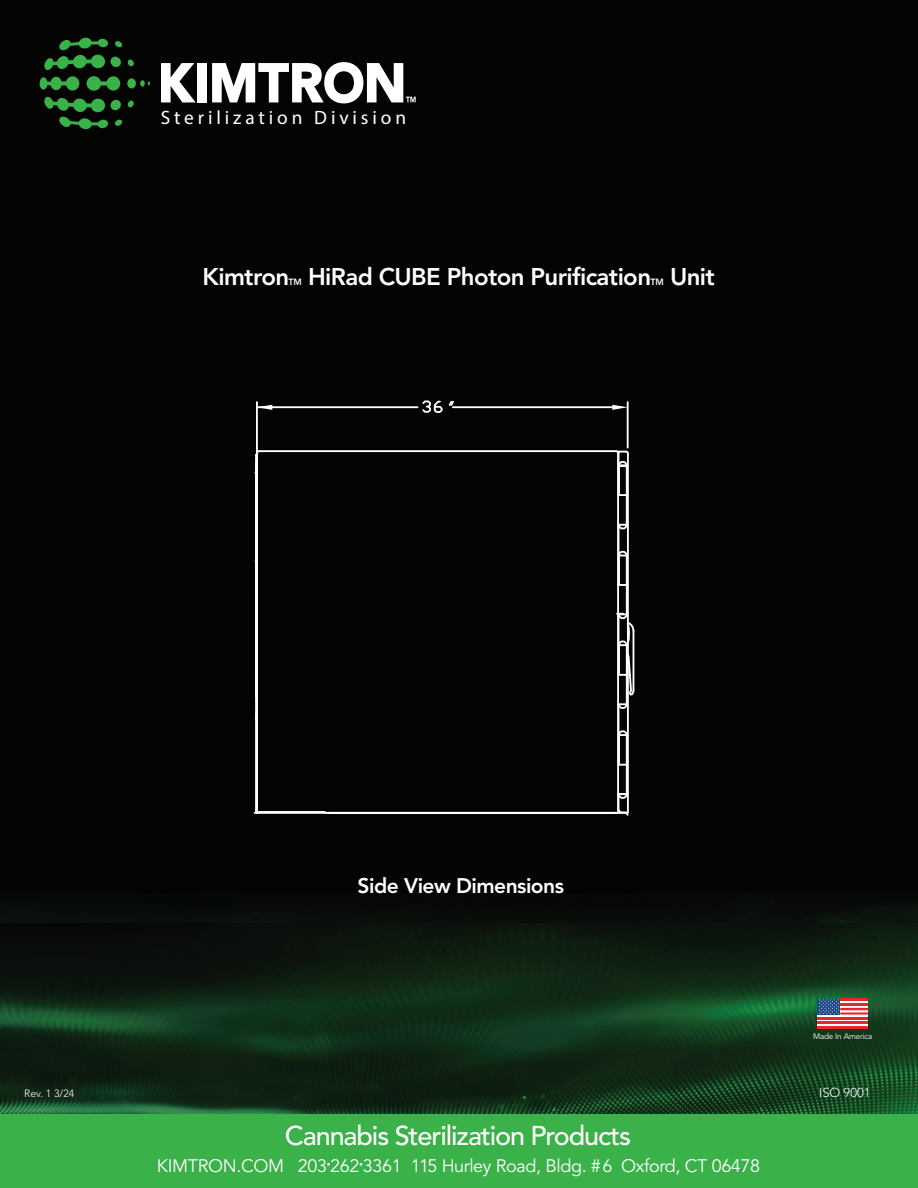
<style>
.page{position:relative;width:918px;height:1188px;background:#fff}
.page>*{position:absolute;margin:0;border:0;box-sizing:border-box;transform-origin:0 0}
.t1{font:500 27px "Avenir";letter-spacing:-.04em;color:#fff}
.t2{font:800 24px "Avenir";letter-spacing:-.025em;color:#fff}
.t3{font:800 21px "Avenir";letter-spacing:-.025em;color:#fff}
.t4{font:19.35px "Myriad Pro";letter-spacing:.2em;color:#fff}
.t5{font:18px "Avenir";letter-spacing:-.02em;color:#fff}
.t6{font:300 12.9px "Avenir";color:#fff}
.t7{font:300 10.5px "Avenir";color:#fff}
.t8{font:800 9px "Avenir";color:#fff}
.t9{font:8.1px "Avenir";letter-spacing:-.02em;color:#fff}
</style>
<div class="page">
<img style="left:0;top:0;width:918px;height:1115px">
<div style="left:0;top:1115px;width:918px;height:73px;background:#3ab149"></div>
<svg style="left:817px;top:1001px;width:51px;height:25px"></svg>
<hr style="left:840px;top:999px;width:28px;height:2px;background:#e6262b">
<hr style="left:840px;top:1003px;width:28px;height:3px;background:#e6262b">
<hr style="left:840px;top:1008px;width:28px;height:2px;background:#e6262b">
<hr style="left:840px;top:1012px;width:28px;height:3px;background:#e6262b">
<hr style="left:817px;top:1017px;width:51px;height:2px;background:#e6262b">
<hr style="left:817px;top:1022px;width:51px;height:2px;background:#e6262b">
<hr style="left:817px;top:1026px;width:51px;height:2px;background:#e6262b">
<div style="left:817px;top:999px;width:23px;height:16px;background:#1a4686"></div>
<svg style="left:819px;top:999px;width:20px;height:15px"></svg>
<svg style="left:619px;top:523px;width:8px;height:7px"></svg>
<hr style="left:626px;top:466px;width:2px;height:59px;background:#fff">
<hr style="left:626px;top:735px;width:2px;height:59px;background:#fff">
<hr style="left:627px;top:454px;width:2px;height:358px;background:#fff">
<svg style="left:619px;top:729px;width:10px;height:38px"></svg>
<hr style="left:259px;top:450px;width:357px;height:2px;background:#fff">
<svg style="left:614px;top:449px;width:16px;height:48px"></svg>
<hr style="left:617px;top:453px;width:2px;height:360px;background:#fff">
<svg style="left:616px;top:792px;width:14px;height:25px"></svg>
<hr style="left:255px;top:812px;width:362px;height:2px;background:#fff">
<hr style="left:256px;top:811px;width:69px;height:2px;background:#fff">
<svg style="left:616px;top:550px;width:20px;height:160px"></svg>
<hr style="left:257px;top:406px;width:161px;height:2px;background:#fff">
<hr style="left:453px;top:406px;width:159px;height:2px;background:#fff">
<hr style="left:256px;top:402px;width:2px;height:67px;background:#fff">
<hr style="left:627px;top:402px;width:2px;height:46px;background:#fff">
<svg style="left:612px;top:405px;width:15px;height:5px"></svg>
<svg style="left:257px;top:405px;width:15px;height:5px"></svg>
<svg style="left:254px;top:449px;width:7px;height:365px"></svg>
<svg style="left:421px;top:399px;width:35px;height:15px"></svg>
<svg style="left:161px;top:63px;width:35px;height:39px"></svg>
<div style="left:197px;top:63px;width:10px;height:39px;background:#fff"></div>
<svg style="left:212px;top:62px;width:204px;height:41px"></svg>
<div style="left:115px;top:41px;width:7px;height:6px;background:#3ab24a;border-radius:50%"></div>
<svg style="left:40px;top:76px;width:39px;height:15px"></svg>
<svg style="left:87px;top:76px;width:33px;height:15px"></svg>
<svg style="left:127px;top:78px;width:9px;height:11px"></svg>
<svg style="left:140px;top:80px;width:10px;height:7px"></svg>
<svg style="left:44px;top:38px;width:64px;height:32px;background:#1a4c20"></svg>
<div style="left:110px;top:56px;width:11px;height:11px;background:#3ab24a;border-radius:50%"></div>
<div style="left:128px;top:59px;width:6px;height:7px;background:#3ab24a;border-radius:50%"></div>
<div style="left:115px;top:119px;width:7px;height:7px;background:#3ab24a;border-radius:50%"></div>
<svg style="left:44px;top:97px;width:64px;height:32px;background:#1a4c20"></svg>
<div style="left:110px;top:100px;width:11px;height:10px;background:#3ab24a;border-radius:50%"></div>
<div style="left:128px;top:100px;width:6px;height:8px;background:#3ab24a;border-radius:50%"></div>
<p class="t4" style="left:161px;top:105px;width:247px">Sterilization Division</p>
<h2 class="t2" style="left:203px;top:262px;width:88px">Kimtron</h2>
<p class="t8" style="left:289px;top:276px;width:15px">TM</p>
<h2 class="t2" style="left:308px;top:262px;width:345px">HiRad CUBE Photon Purification</h2>
<p class="t8" style="left:651px;top:276px;width:15px">TM</p>
<h2 class="t2" style="left:670px;top:262px;width:46px">Unit</h2>
<p class="t7" style="left:24px;top:1087px;width:52px">Rev. 1 3/24</p>
<p class="t3" style="left:358px;top:874px;width:208px">Side View Dimensions</p>
<h1 class="t1" style="left:285px;top:1120px;width:348px">Cannabis Sterilization Products</h1>
<p class="t5" style="left:157px;top:1155px;width:605px">KIMTRON.COM 203<sup>•</sup>262<sup>•</sup>3361 115 Hurley Road, Bldg. #6 Oxford, CT 06478</p>
<p class="t9" style="left:813px;top:1031px;width:61px">Made In America</p>
<p class="t6" style="left:819px;top:1085px;width:53px">ISO 9001</p>
</div>
